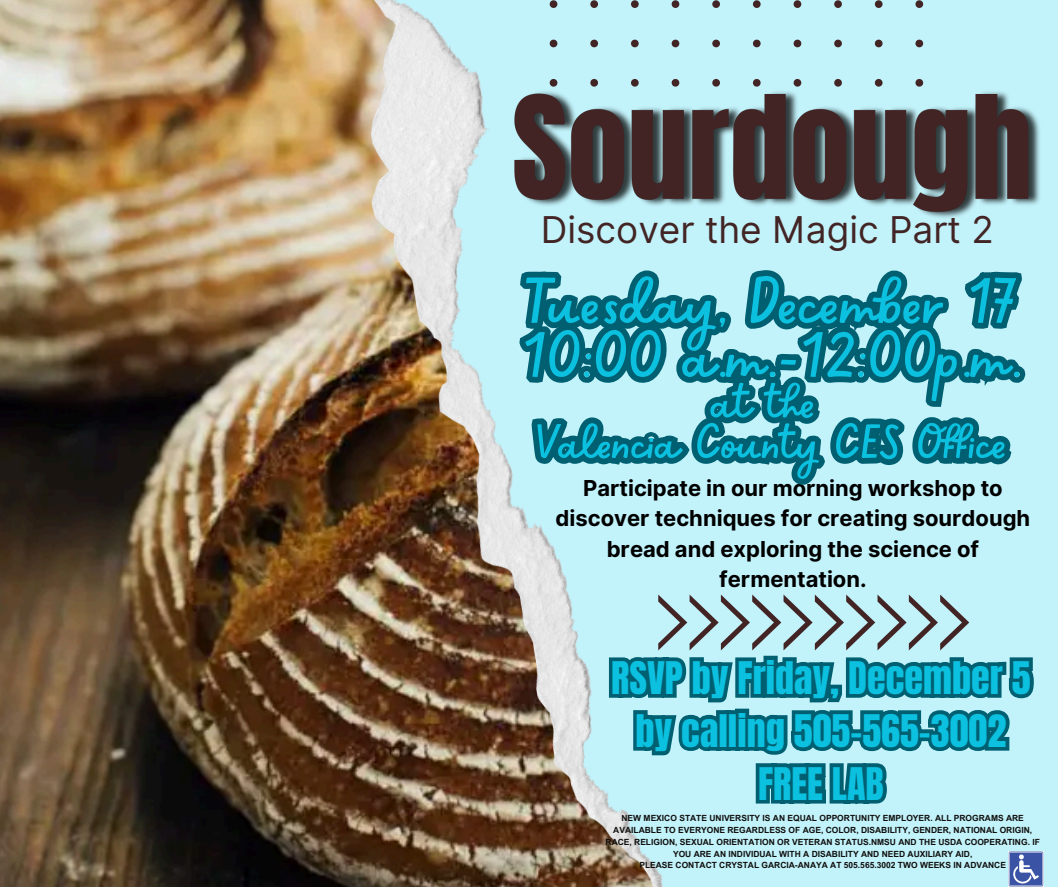
<style>
.page{position:relative;width:1058px;height:887px;background:#fff}
.page>*{position:absolute;margin:0;border:0;box-sizing:border-box;transform-origin:0 0}
.t1{font:71.7px/54px "Sweet Apricot";color:#0cc0df}
.t2{font:53.7px/40.5px "Sweet Apricot";color:#0cc0df;text-align:center}
.t3{font:38.1px/52.8px "Anton";color:#0cc0df;text-align:center}
.t4{font:36.9px "Inter";color:#422424}
.t5{font:700 21.9px/30.3px "Inter";color:#000;text-align:center}
.t6{font:700 8.4px/11.9px "Arial MT Pro";color:#100f0d;text-align:center}
</style>
<div class="page">
<div style="left:1039px;top:0;width:19px;height:886px;background:#c2f2fa"></div>
<img style="left:0;top:0;width:361px;height:886px">
<img style="left:361px;top:0;width:236px;height:886px">
<svg style="left:549px;top:0;width:48px;height:61px"></svg>
<img style="left:1039px;top:851px;width:4px;height:35px">
<div style="left:512px;top:61px;width:532px;height:178px;background:#c2f2fa"></div>
<svg style="left:597px;top:0;width:442px;height:886px"></svg>
<svg style="left:629px;top:686px;width:386px;height:155px"></svg>
<svg style="left:752px;top:759px;width:140px;height:50px"></svg>
<svg style="left:515px;top:74px;width:512px;height:79px"></svg>
<svg style="left:514px;top:153px;width:520px;height:485px"></svg>
<div style="left:694px;top:236px;width:135px;height:28px;background:#c2f2fa"></div>
<svg style="left:525px;top:264px;width:495px;height:370px"></svg>
<h3 class="t4" style="left:541px;top:207px;width:454px">Discover the Magic Part 2</h3>
<p class="t1" style="left:523px;top:271px;width:500px">Tuesday, December 17<br>10:00 a.m.-12:00p.m.</p>
<p class="t2" style="left:536px;top:379px;width:473px">at the<br>Valencia County CES Office</p>
<p class="t5" style="left:555px;top:472px;width:476px">Participate in our morning workshop to discover techniques for creating sourdough bread and exploring the science of fermentation.</p>
<h3 class="t3" style="left:611px;top:652px;width:421px">RSVP by Friday, December 5 by calling 505-565-3002<br>FREE LAB</h3>
<h2 class="t6" style="left:605px;top:813px;width:436px">NEW MEXICO STATE UNIVERSITY IS AN EQUAL OPPORTUNITY EMPLOYER. ALL PROGRAMS ARE AVAILABLE TO EVERYONE REGARDLESS OF AGE, COLOR, DISABILITY, GENDER, NATIONAL ORIGIN, RACE, RELIGION, SEXUAL ORIENTATION OR VETERAN STATUS.NMSU AND THE USDA COOPERATING. IF YOU ARE AN INDIVIDUAL WITH A DISABILITY AND NEED AUXILIARY AID,</h2>
<h4 class="t6" style="left:639px;top:860px;width:368px">PLEASE CONTACT CRYSTAL GARCIA-ANAYA AT 505.565.3002 TWO WEEKS IN ADVANCE</h4>
</div>
